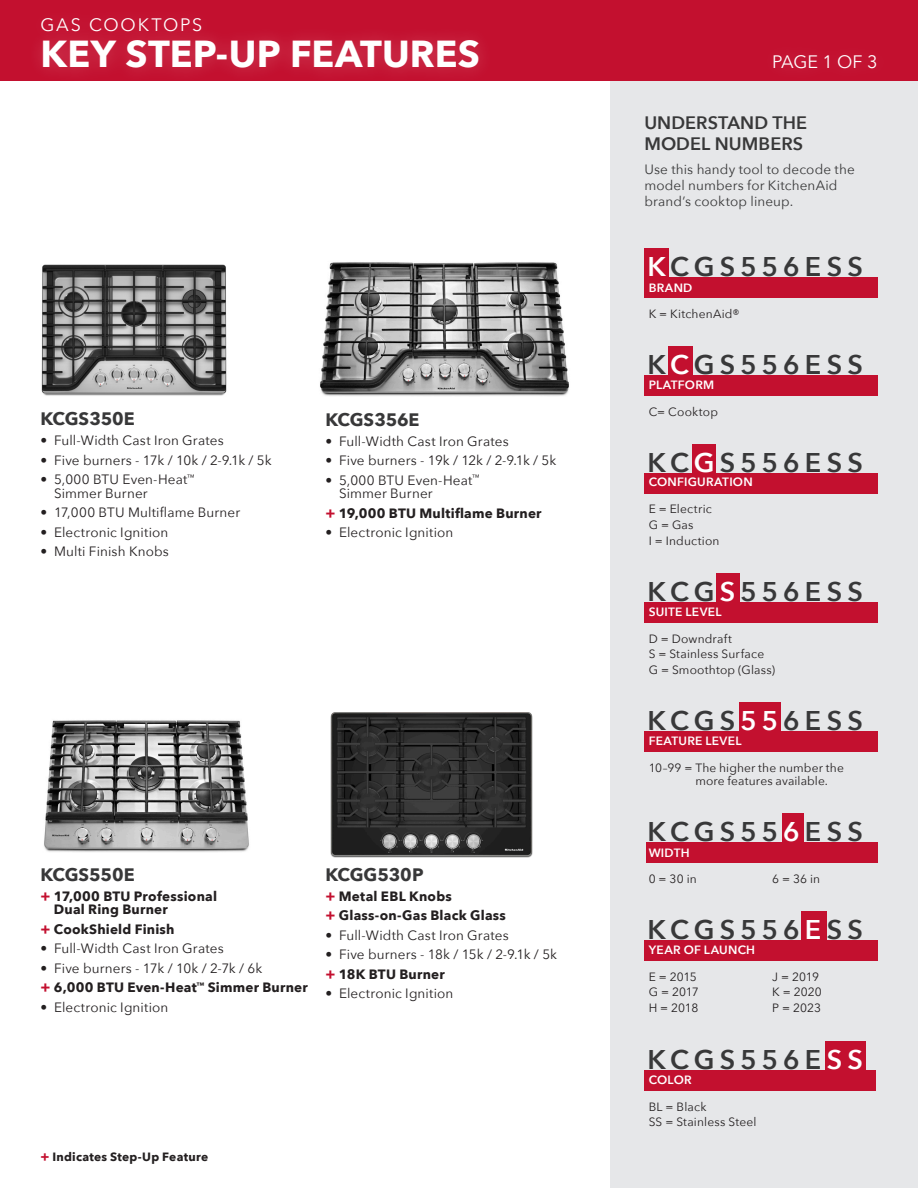
<style>
.page{position:relative;width:918px;height:1188px;background:#fff}
.page>*{position:absolute;margin:0;border:0;box-sizing:border-box;transform-origin:0 0}
.Page_header_black{font:700 37.5px "Avenir Next";letter-spacing:.005em;color:#fff}
.Model__s{font:600 27px "Avenir Next";letter-spacing:.185em;color:#383839}
.Subhead_gold_10pt{font:700 18px "Avenir Next";letter-spacing:-.01em;color:#383839}
.Header_12pt{font:600 18px/21.6px "Avenir Next";letter-spacing:.005em;color:#383839}
.Page_header_black-2{font:18px "Avenir Next";letter-spacing:.1em;color:#fff}
.bullets_black_8pt{font:13.5px/13.5px "Avenir Next";letter-spacing:.01em;color:#231f20}
.bullets_black_8pt-2{font:700 13.5px/13.5px "Avenir Next";letter-spacing:.015em;color:#231f20}
.Body_copy_9pt{font:13.5px/16.2px "Avenir Next";letter-spacing:.01em;color:#383839}
.body_copy_white_8pt{font:12px/13.5px "Avenir Next";letter-spacing:.015em;color:#231f20}
.subhead_wp_white_9pt{font:600 12px "Avenir Next";letter-spacing:.02em;color:#fff}
.bullets_black_8pt-3{font:700 12px "Avenir Next";letter-spacing:.02em;color:#231f20}
.s1{font-size:15px;color:#c3102f}
.s2{font-size:13.5px;color:#c3102f}
.s3{color:#fff}
</style>
<div class="page">
<div style="left:0;top:0;width:918px;height:81px;background:#c3102f"></div>
<div style="left:610px;top:81px;width:308px;height:1107px;background:#e6e7e9"></div>
<img style="left:41px;top:264px;width:186px;height:132px">
<img style="left:44px;top:720px;width:205px;height:132px">
<img style="left:330px;top:712px;width:203px;height:146px">
<img style="left:320px;top:262px;width:249px;height:134px">
<div style="left:644px;top:278px;width:234px;height:20px;background:#c3102f"></div>
<div style="left:644px;top:248px;width:25px;height:50px;background:#c3102f"></div>
<div style="left:644px;top:375px;width:234px;height:21px;background:#c3102f"></div>
<div style="left:668px;top:346px;width:25px;height:49px;background:#c3102f"></div>
<div style="left:644px;top:473px;width:234px;height:20px;background:#c3102f"></div>
<div style="left:693px;top:444px;width:23px;height:49px;background:#c3102f"></div>
<div style="left:644px;top:602px;width:234px;height:20px;background:#c3102f"></div>
<div style="left:716px;top:573px;width:24px;height:49px;background:#c3102f"></div>
<div style="left:646px;top:842px;width:232px;height:21px;background:#c3102f"></div>
<div style="left:782px;top:813px;width:22px;height:50px;background:#c3102f"></div>
<div style="left:644px;top:940px;width:234px;height:21px;background:#c3102f"></div>
<div style="left:802px;top:911px;width:25px;height:50px;background:#c3102f"></div>
<div style="left:644px;top:1070px;width:232px;height:21px;background:#c3102f"></div>
<div style="left:825px;top:1041px;width:41px;height:50px;background:#c3102f"></div>
<div style="left:644px;top:731px;width:234px;height:21px;background:#c3102f"></div>
<div style="left:740px;top:702px;width:41px;height:50px;background:#c3102f"></div>
<div style="left:27px;top:24px;width:468px;height:61px;background:#fff;opacity:.2"></div>
<div style="left:26px;top:3px;width:192px;height:45px;background:#c31433"></div>
<div style="left:758px;top:39px;width:135px;height:46px;background:#fff;opacity:.2"></div>
<p class="Page_header_black-2" style="left:40px;top:9px;width:163px">GAS COOKTOPS</p>
<p class="Page_header_black" style="left:40px;top:22px;width:441px">KEY STEP-UP FEATURES</p>
<p class="Subhead_gold_10pt" style="left:40px;top:403px;width:96px">KCGS350E</p>
<p class="bullets_black_8pt" style="left:40px;top:433px;width:185px">• Full-Width Cast Iron Grates</p>
<p class="bullets_black_8pt" style="left:40px;top:453px;width:233px">• Five burners - 17k / 10k / 2-9.1k / 5k</p>
<p class="bullets_black_8pt" style="left:54px;top:472px;width:142px;text-indent:-14px">• 5,000 BTU Even-Heat<sup>™<br></sup>Simmer Burner</p>
<p class="bullets_black_8pt" style="left:40px;top:505px;width:201px">• 17,000 BTU Multiflame Burner</p>
<p class="bullets_black_8pt" style="left:40px;top:525px;width:129px">• Electronic Ignition</p>
<p class="bullets_black_8pt" style="left:40px;top:544px;width:130px">• Multi Finish Knobs</p>
<p class="Subhead_gold_10pt" style="left:326px;top:404px;width:96px">KCGS356E</p>
<p class="bullets_black_8pt" style="left:326px;top:434px;width:185px">• Full-Width Cast Iron Grates</p>
<p class="bullets_black_8pt" style="left:326px;top:453px;width:232px">• Five burners - 19k / 12k / 2-9.1k / 5k</p>
<p class="bullets_black_8pt" style="left:339px;top:473px;width:142px;text-indent:-14px">• 5,000 BTU Even-Heat<sup>™<br></sup>Simmer Burner</p>
<p class="bullets_black_8pt-2" style="left:326px;top:506px;width:218px"><span class="s1">+</span> 19,000 BTU Multiflame Burner</p>
<p class="bullets_black_8pt" style="left:326px;top:525px;width:129px">• Electronic Ignition</p>
<p class="Subhead_gold_10pt" style="left:40px;top:859px;width:96px">KCGS550E</p>
<p class="bullets_black_8pt-2" style="left:54px;top:889px;width:165px;text-indent:-13px"><span class="s1">+</span> 17,000 BTU Professional<br>Dual Ring Burner</p>
<p class="bullets_black_8pt-2" style="left:40px;top:922px;width:136px"><span class="s1">+</span> CookShield Finish</p>
<p class="bullets_black_8pt" style="left:40px;top:941px;width:185px">• Full-Width Cast Iron Grates</p>
<p class="bullets_black_8pt" style="left:40px;top:961px;width:224px">• Five burners - 17k / 10k / 2-7k / 6k</p>
<p class="bullets_black_8pt-2" style="left:40px;top:980px;width:269px"><span class="s1">+</span> 6,000 BTU Even-Heat<sup>™</sup> Simmer Burner</p>
<p class="bullets_black_8pt" style="left:40px;top:1000px;width:129px">• Electronic Ignition</p>
<p class="Subhead_gold_10pt" style="left:326px;top:859px;width:100px">KCGG530P</p>
<p class="bullets_black_8pt-2" style="left:326px;top:889px;width:128px"><span class="s1">+</span> Metal EBL Knobs</p>
<p class="bullets_black_8pt-2" style="left:326px;top:909px;width:182px"><span class="s1">+</span> Glass-on-Gas Black Glass</p>
<p class="bullets_black_8pt" style="left:326px;top:928px;width:185px">• Full-Width Cast Iron Grates</p>
<p class="bullets_black_8pt" style="left:326px;top:947px;width:233px">• Five burners - 18k / 15k / 2-9.1k / 5k</p>
<p class="bullets_black_8pt-2" style="left:326px;top:967px;width:121px"><span class="s1">+</span> 18K BTU Burner</p>
<p class="bullets_black_8pt" style="left:326px;top:986px;width:129px">• Electronic Ignition</p>
<p class="bullets_black_8pt-3" style="left:40px;top:1146px;width:169px"><span class="s2">+</span> Indicates Step-Up Feature</p>
<p class="Page_header_black-2" style="left:772px;top:46px;width:107px">PAGE 1 OF 3</p>
<p class="Header_12pt" style="left:644px;top:111px;width:164px">UNDERSTAND THE<br>MODEL NUMBERS</p>
<p class="Body_copy_9pt" style="left:644px;top:160px;width:212px">Use this handy tool to decode the model numbers for KitchenAid brand’s cooktop lineup.</p>
<p class="Model__s" style="left:647px;top:244px;width:217px"><span class="s3">K</span>CGS556ESS</p>
<p class="subhead_wp_white_9pt" style="left:649px;top:277px;width:45px">BRAND</p>
<p class="body_copy_white_8pt" style="left:649px;top:307px;width:93px">K = KitchenAid®</p>
<p class="Model__s" style="left:647px;top:341px;width:217px">K<span class="s3">C</span>GS556ESS</p>
<p class="subhead_wp_white_9pt" style="left:649px;top:375px;width:67px">PLATFORM</p>
<p class="body_copy_white_8pt" style="left:649px;top:404px;width:71px">C= Cooktop</p>
<p class="Model__s" style="left:647px;top:439px;width:217px">KC<span class="s3">G</span>S556ESS</p>
<p class="subhead_wp_white_9pt" style="left:649px;top:471px;width:106px">CONFIGURATION</p>
<p class="body_copy_white_8pt" style="left:649px;top:502px;width:65px">E = Electric</p>
<p class="body_copy_white_8pt" style="left:649px;top:518px;width:46px">G = Gas</p>
<p class="body_copy_white_8pt" style="left:649px;top:533px;width:72px">I = Induction</p>
<p class="Model__s" style="left:647px;top:568px;width:217px">KCG<span class="s3">S</span>556ESS</p>
<p class="subhead_wp_white_9pt" style="left:649px;top:602px;width:74px">SUITE LEVEL</p>
<p class="body_copy_white_8pt" style="left:649px;top:631px;width:85px">D = Downdraft</p>
<p class="body_copy_white_8pt" style="left:649px;top:647px;width:117px">S = Stainless Surface</p>
<p class="body_copy_white_8pt" style="left:649px;top:663px;width:128px">G = Smoothtop (Glass)</p>
<p class="Model__s" style="left:647px;top:697px;width:217px">KCGS<span class="s3">55</span>6ESS</p>
<p class="subhead_wp_white_9pt" style="left:649px;top:731px;width:94px">FEATURE LEVEL</p>
<p class="body_copy_white_8pt" style="left:695px;top:760px;width:150px;text-indent:-47px">10–99 = The higher the number the more features available.</p>
<p class="Model__s" style="left:647px;top:809px;width:217px">KCGS55<span class="s3">6</span>ESS</p>
<p class="subhead_wp_white_9pt" style="left:649px;top:842px;width:43px">WIDTH</p>
<p class="body_copy_white_8pt" style="left:649px;top:872px;width:50px">0 = 30 in</p>
<p class="body_copy_white_8pt" style="left:772px;top:872px;width:50px">6 = 36 in</p>
<p class="Model__s" style="left:647px;top:906px;width:217px">KCGS556<span class="s3">E</span>SS</p>
<p class="subhead_wp_white_9pt" style="left:649px;top:940px;width:108px">YEAR OF LAUNCH</p>
<p class="body_copy_white_8pt" style="left:649px;top:969px;width:50px">E = 2015</p>
<p class="body_copy_white_8pt" style="left:649px;top:985px;width:52px">G = 2017</p>
<p class="body_copy_white_8pt" style="left:649px;top:1001px;width:51px">H = 2018</p>
<p class="body_copy_white_8pt" style="left:772px;top:969px;width:48px">J = 2019</p>
<p class="body_copy_white_8pt" style="left:772px;top:985px;width:51px">K = 2020</p>
<p class="body_copy_white_8pt" style="left:772px;top:1001px;width:50px">P = 2023</p>
<p class="Model__s" style="left:647px;top:1036px;width:217px">KCGS556E<span class="s3">SS</span></p>
<p class="subhead_wp_white_9pt" style="left:649px;top:1070px;width:44px">COLOR</p>
<p class="body_copy_white_8pt" style="left:649px;top:1099px;width:59px">BL = Black</p>
<p class="body_copy_white_8pt" style="left:649px;top:1115px;width:109px">SS = Stainless Steel</p>
</div>
